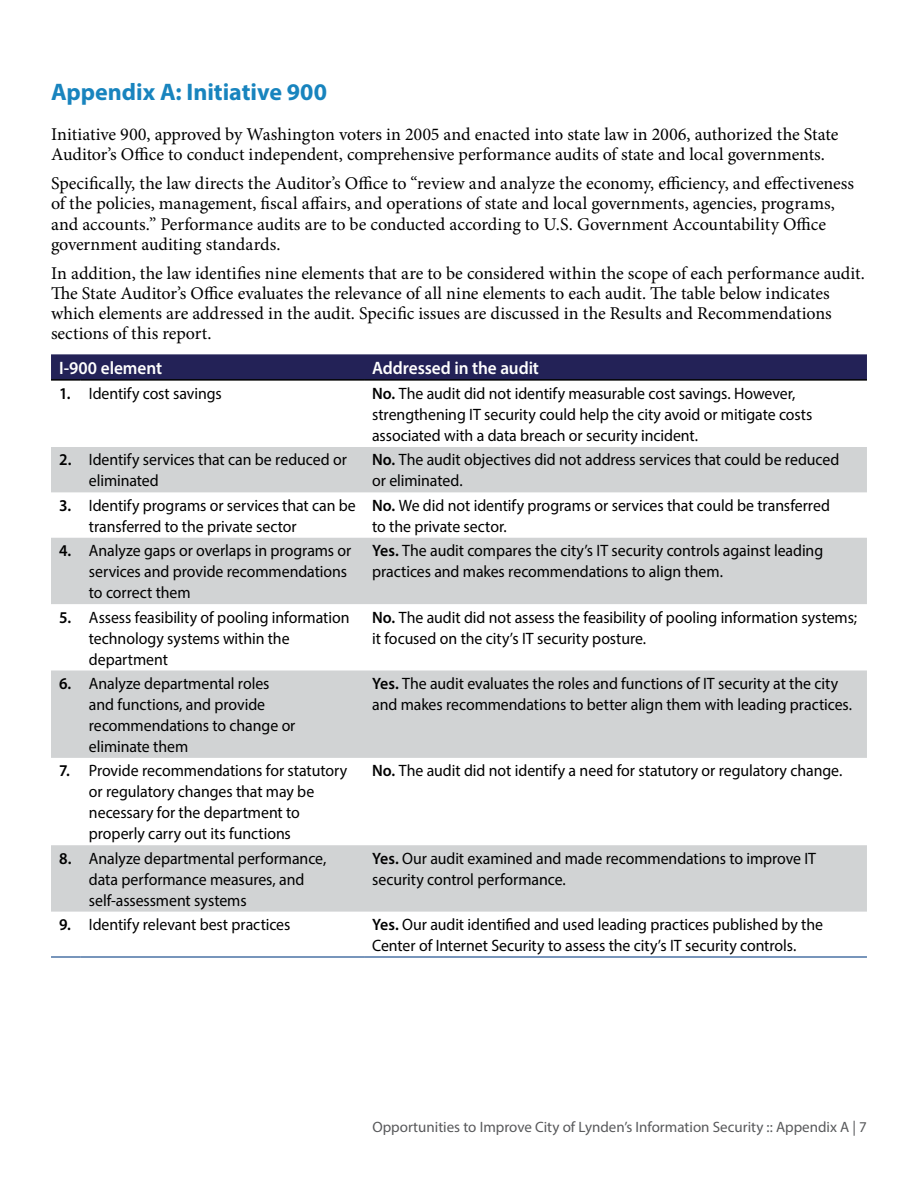
<style>
.page{position:relative;width:918px;height:1188px;background:#fff}
.page>*{position:absolute;margin:0;border:0;box-sizing:border-box;transform-origin:0 0}
.t1{font:700 24px "Myriad Pro";color:#1884be}
.t2{font:18px/20.2px "Minion Pro";letter-spacing:-.005em;color:#000}
.t3{font:600 18px "Myriad Pro";letter-spacing:-.005em;color:#fff;scale:.96 1}
.t4{font:16.5px/21px "Myriad Pro";letter-spacing:-.005em;color:#000;scale:.96 1}
.t5{font:15px "Myriad Pro";color:#58595b}
.s1{font-weight:600}
</style>
<div class="page">
<div style="left:51px;top:354px;width:816px;height:25px;background:#232257"></div>
<svg style="left:51px;top:447px;width:816px;height:465px;fill:#d1d3d4"></svg>
<hr style="left:51px;top:379px;width:30px;height:2px;background:#000">
<hr style="left:81px;top:379px;width:283px;height:2px;background:#000">
<hr style="left:364px;top:379px;width:503px;height:2px;background:#000">
<hr style="left:81px;top:956px;width:283px;height:2px;background:#013a81">
<hr style="left:364px;top:956px;width:503px;height:2px;background:#013a81">
<hr style="left:51px;top:956px;width:30px;height:2px;background:#013a81">
<h1 class="t1" style="left:51px;top:76px;width:278px">Appendix A: Initiative 900</h1>
<p class="t2" style="left:51px;top:124px;width:789px">Initiative 900, approved by Washington voters in 2005 and enacted into state law in 2006, authorized the State<br>Auditor’s Office to conduct independent, comprehensive performance audits of state and local governments.</p>
<p class="t2" style="left:51px;top:173px;width:805px">Specifically, the law directs the Auditor’s Office to “review and analyze the economy, efficiency, and effectiveness of the policies, management, fiscal affairs, and operations of state and local governments, agencies, programs, and accounts.” Performance audits are to be conducted according to U.S. Government Accountability Office government auditing standards.</p>
<p class="t2" style="left:51px;top:263px;width:815px">In addition, the law identifies nine elements that are to be considered within the scope of each performance audit.<br>The State Auditor’s Office evaluates the relevance of all nine elements to each audit. The table below indicates which elements are addressed in the audit. Specific issues are discussed in the Results and Recommendations sections of this report.</p>
<p class="t3" style="left:59px;top:356px;width:109px">I-900 element</p>
<p class="t3" style="left:372px;top:356px;width:175px">Addressed in the audit</p>
<p class="t4" style="left:59px;top:383px;width:171px"><span class="s1">1.</span> Identify cost savings</p>
<p class="t4" style="left:372px;top:383px;width:460px"><span class="s1">No.</span> The audit did not identify measurable cost savings. However, strengthening IT security could help the city avoid or mitigate costs associated with a data breach or security incident.</p>
<p class="t4" style="left:89px;top:449px;width:270px;text-indent:-30px"><span class="s1">2.</span> Identify services that can be reduced or eliminated</p>
<p class="t4" style="left:372px;top:449px;width:488px"><span class="s1">No.</span> The audit objectives did not address services that could be reduced or eliminated.</p>
<p class="t4" style="left:89px;top:494px;width:280px;text-indent:-30px"><span class="s1">3.</span> Identify programs or services that can be transferred to the private sector</p>
<p class="t4" style="left:372px;top:494px;width:478px"><span class="s1">No.</span> We did not identify programs or services that could be transferred to the private sector.</p>
<p class="t4" style="left:89px;top:540px;width:275px;text-indent:-30px"><span class="s1">4.</span> Analyze gaps or overlaps in programs or services and provide recommendations to correct them</p>
<p class="t4" style="left:372px;top:540px;width:471px"><span class="s1">Yes.</span> The audit compares the city’s IT security controls against leading practices and makes recommendations to align them.</p>
<p class="t4" style="left:89px;top:606px;width:273px;text-indent:-30px"><span class="s1">5.</span> Assess feasibility of pooling information technology systems within the department</p>
<p class="t4" style="left:372px;top:606px;width:506px"><span class="s1">No.</span> The audit did not assess the feasibility of pooling information systems; it focused on the city’s IT security posture.</p>
<p class="t4" style="left:89px;top:673px;width:217px;text-indent:-30px"><span class="s1">6.</span> Analyze departmental roles and functions, and provide recommendations to change or eliminate them</p>
<p class="t4" style="left:372px;top:673px;width:501px"><span class="s1">Yes.</span> The audit evaluates the roles and functions of IT security at the city and makes recommendations to better align them with leading practices.</p>
<p class="t4" style="left:89px;top:760px;width:271px;text-indent:-30px"><span class="s1">7.</span> Provide recommendations for statutory or regulatory changes that may be necessary for the department to properly carry out its functions</p>
<p class="t4" style="left:372px;top:760px;width:491px"><span class="s1">No.</span> The audit did not identify a need for statutory or regulatory change.</p>
<p class="t4" style="left:89px;top:847px;width:249px;text-indent:-30px"><span class="s1">8.</span> Analyze departmental performance, data performance measures, and self-assessment systems</p>
<p class="t4" style="left:372px;top:847px;width:464px"><span class="s1">Yes.</span> Our audit examined and made recommendations to improve IT security control performance.</p>
<p class="t4" style="left:59px;top:914px;width:242px"><span class="s1">9.</span> Identify relevant best practices</p>
<p class="t4" style="left:372px;top:914px;width:471px"><span class="s1">Yes.</span> Our audit identified and used leading practices published by the<br>Center of Internet Security to assess the city’s IT security controls.</p>
<p class="t5" style="left:372px;top:1118px;width:496px">Opportunities to Improve City of Lynden’s Information Security :: Appendix A | 7</p>
</div>
